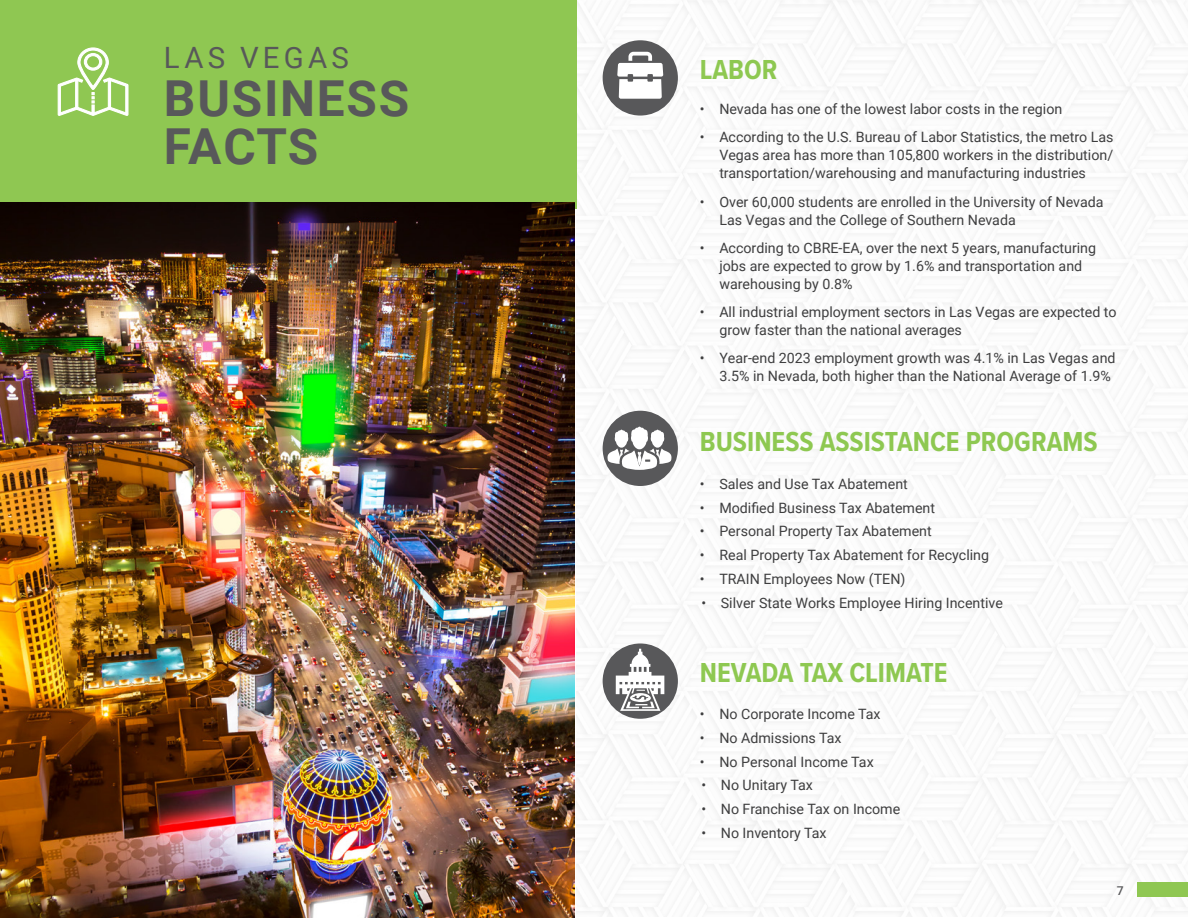
<style>
.page{position:relative;width:1188px;height:918px;background:#fff}
.page>*{position:absolute;margin:0;border:0;box-sizing:border-box;transform-origin:0 0}
.t1{font:700 49.65px "Roboto";letter-spacing:.035em;color:#58585a}
.t2{font:29.4px "Roboto";letter-spacing:.145em;color:#58585a}
.t3{font:700 28.5px "Proxima Nova Cond";color:#8ec851}
.t4{font:14.25px/18px "Roboto";color:#3e3e3f}
.t5{font:500 12.15px "Roboto";color:#58585a}
</style>
<div class="page">
<img style="left:577px;top:0;width:611px;height:916px">
<div style="left:0;top:0;width:577px;height:208px;background:#8fc752"></div>
<svg style="left:57px;top:47px;width:72px;height:69px"></svg>
<div style="left:603px;top:40px;width:75px;height:76px;background:#58585a;border-radius:50%"></div>
<svg style="left:617px;top:52px;width:46px;height:47px"></svg>
<div style="left:603px;top:411px;width:75px;height:75px;background:#58585a;border-radius:50%"></div>
<svg style="left:606px;top:427px;width:67px;height:43px"></svg>
<div style="left:603px;top:643px;width:75px;height:76px;background:#58585a;border-radius:50%"></div>
<svg style="left:616px;top:649px;width:48px;height:62px"></svg>
<div style="left:1137px;top:883px;width:51px;height:14px;background:#8fc752"></div>
<img style="left:0;top:202px;width:575px;height:716px">
<p class="t2" style="left:164px;top:37px;width:187px">LAS VEGAS</p>
<p class="t1" style="left:164px;top:64px;width:247px">BUSINESS</p>
<p class="t1" style="left:164px;top:111px;width:156px">FACTS</p>
<p class="t3" style="left:700px;top:48px;width:79px">LABOR</p>
<p class="t4" style="left:700px;top:99px;width:364px">• Nevada has one of the lowest labor costs in the region</p>
<p class="t4" style="left:719px;top:128px;width:396px;text-align:justify;text-indent:-20px">• According to the U.S. Bureau of Labor Statistics, the metro Las Vegas area has more than 105,800 workers in the distribution/ transportation/warehousing and manufacturing industries</p>
<p class="t4" style="left:719px;top:192px;width:386px;text-indent:-20px">• Over 60,000 students are enrolled in the University of Nevada<br>Las Vegas and the College of Southern Nevada</p>
<p class="t4" style="left:719px;top:238px;width:378px;text-indent:-20px">• According to CBRE-EA, over the next 5 years, manufacturing jobs are expected to grow by 1.6% and transportation and warehousing by 0.8%</p>
<p class="t4" style="left:719px;top:302px;width:399px;text-indent:-20px">• All industrial employment sectors in Las Vegas are expected to grow faster than the national averages</p>
<p class="t4" style="left:719px;top:349px;width:398px;text-indent:-20px">• Year-end 2023 employment growth was 4.1% in Las Vegas and<br>3.5% in Nevada, both higher than the National Average of 1.9%</p>
<p class="t3" style="left:700px;top:420px;width:399px">BUSINESS ASSISTANCE PROGRAMS</p>
<p class="t4" style="left:700px;top:474px;width:210px">• Sales and Use Tax Abatement</p>
<p class="t4" style="left:700px;top:498px;width:237px">• Modified Business Tax Abatement</p>
<p class="t4" style="left:700px;top:522px;width:233px">• Personal Property Tax Abatement</p>
<p class="t4" style="left:700px;top:545px;width:291px">• Real Property Tax Abatement for Recycling</p>
<p class="t4" style="left:700px;top:569px;width:207px">• TRAIN Employees Now (TEN)</p>
<p class="t4" style="left:701px;top:593px;width:303px">• Silver State Works Employee Hiring Incentive</p>
<p class="t3" style="left:700px;top:651px;width:249px">NEVADA TAX CLIMATE</p>
<p class="t4" style="left:700px;top:705px;width:182px">• No Corporate Income Tax</p>
<p class="t4" style="left:700px;top:728px;width:143px">• No Admissions Tax</p>
<p class="t4" style="left:700px;top:752px;width:175px">• No Personal Income Tax</p>
<p class="t4" style="left:701px;top:776px;width:113px">• No Unitary Tax</p>
<p class="t4" style="left:701px;top:800px;width:201px">• No Franchise Tax on Income</p>
<p class="t4" style="left:701px;top:823px;width:127px">• No Inventory Tax</p>
<p class="t5" style="left:1117px;top:882px;width:8px">7</p>
</div>
